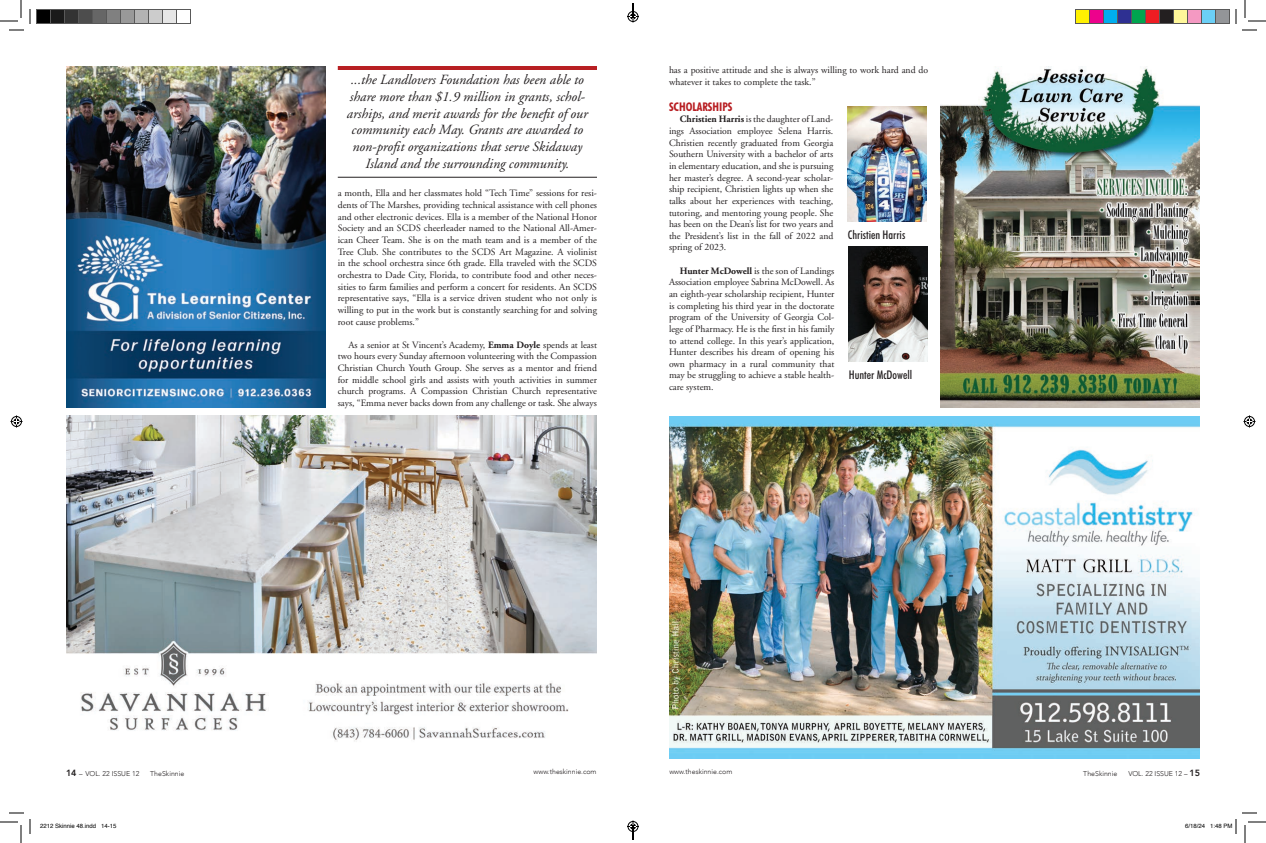
<style>
.page{position:relative;width:1266px;height:843px;background:#fff}
.page>*{position:absolute;margin:0;border:0;box-sizing:border-box;transform-origin:0 0}
.t1{font:italic 14px/16.8px "Adobe Garamond";color:#231f20;text-align:center}
.t2{font:500 condensed 12px "Futura BT";color:#231f20}
.t3{font:700 condensed 12px "Futura BT";color:#b81f23}
.t4{font:9.7px/11.6px "Adobe Garamond";color:#231f20;text-align:justify}
.t5{font:300 7px "Avenir";color:#231f20}
.t6{font:6px "Helvetica";color:#000}
.s1{font-weight:700}
.s2{font-weight:800;font-size:9px}
</style>
<div class="page">
<img style="left:941px;top:66px;width:259px;height:342px">
<img style="left:669px;top:416px;width:531px;height:342px">
<img style="left:848px;top:106px;width:79px;height:115px">
<img style="left:849px;top:246px;width:79px;height:116px">
<img style="left:66px;top:416px;width:531px;height:326px">
<img style="left:66px;top:66px;width:259px;height:342px">
<hr style="left:338px;top:66px;width:259px;height:4px;background:#b81f23">
<hr style="left:338px;top:177px;width:259px;height:1px;background:#231f20">
<svg style="left:0;top:0;width:31px;height:31px"></svg>
<svg style="left:0;top:812px;width:31px;height:31px"></svg>
<svg style="left:1235px;top:0;width:31px;height:31px"></svg>
<svg style="left:10px;top:416px;width:12px;height:12px"></svg>
<svg style="left:1244px;top:416px;width:12px;height:12px"></svg>
<div style="left:36px;top:10px;width:14px;height:14px;background:#000"></div>
<div style="left:36px;top:9px;width:15px;height:15px;border:1px solid #595959"></div>
<div style="left:50px;top:10px;width:14px;height:14px;background:#1a1a1a"></div>
<div style="left:50px;top:9px;width:15px;height:15px;border:1px solid #595959"></div>
<div style="left:64px;top:10px;width:14px;height:14px;background:#333"></div>
<div style="left:64px;top:9px;width:15px;height:15px;border:1px solid #595959"></div>
<div style="left:78px;top:10px;width:14px;height:14px;background:#4d4d4d"></div>
<div style="left:78px;top:9px;width:15px;height:15px;border:1px solid #595959"></div>
<div style="left:92px;top:10px;width:14px;height:14px;background:#666"></div>
<div style="left:92px;top:9px;width:15px;height:15px;border:1px solid #595959"></div>
<div style="left:106px;top:10px;width:14px;height:14px;background:#808080"></div>
<div style="left:106px;top:9px;width:15px;height:15px;border:1px solid #595959"></div>
<div style="left:120px;top:10px;width:14px;height:14px;background:#999"></div>
<div style="left:120px;top:9px;width:15px;height:15px;border:1px solid #595959"></div>
<div style="left:134px;top:10px;width:14px;height:14px;background:#b3b3b3"></div>
<div style="left:134px;top:9px;width:15px;height:15px;border:1px solid #595959"></div>
<div style="left:148px;top:10px;width:14px;height:14px;background:#ccc"></div>
<div style="left:148px;top:9px;width:15px;height:15px;border:1px solid #595959"></div>
<div style="left:162px;top:10px;width:14px;height:14px;background:#e6e6e6"></div>
<div style="left:162px;top:9px;width:15px;height:15px;border:1px solid #595959"></div>
<div style="left:176px;top:9px;width:15px;height:15px;border:1px solid #595959"></div>
<div style="left:1076px;top:10px;width:14px;height:14px;background:#fff101"></div>
<div style="left:1075px;top:9px;width:15px;height:15px;border:1px solid #595959"></div>
<div style="left:1090px;top:10px;width:14px;height:14px;background:#ed028c"></div>
<div style="left:1089px;top:9px;width:15px;height:15px;border:1px solid #595959"></div>
<div style="left:1104px;top:10px;width:14px;height:14px;background:#00aeef"></div>
<div style="left:1103px;top:9px;width:15px;height:15px;border:1px solid #595959"></div>
<div style="left:1118px;top:10px;width:14px;height:14px;background:#2e3092"></div>
<div style="left:1117px;top:9px;width:15px;height:15px;border:1px solid #595959"></div>
<div style="left:1132px;top:10px;width:14px;height:14px;background:#00a54f"></div>
<div style="left:1131px;top:9px;width:15px;height:15px;border:1px solid #595959"></div>
<div style="left:1146px;top:10px;width:14px;height:14px;background:#ee1d23"></div>
<div style="left:1145px;top:9px;width:15px;height:15px;border:1px solid #595959"></div>
<div style="left:1160px;top:10px;width:14px;height:14px;background:#231f20"></div>
<div style="left:1159px;top:9px;width:15px;height:15px;border:1px solid #595959"></div>
<div style="left:1174px;top:10px;width:14px;height:14px;background:#fff79a"></div>
<div style="left:1173px;top:9px;width:15px;height:15px;border:1px solid #595959"></div>
<div style="left:1188px;top:10px;width:14px;height:14px;background:#f499c2"></div>
<div style="left:1187px;top:9px;width:15px;height:15px;border:1px solid #595959"></div>
<div style="left:1202px;top:10px;width:14px;height:14px;background:#6bcff6"></div>
<div style="left:1201px;top:9px;width:15px;height:15px;border:1px solid #595959"></div>
<div style="left:1216px;top:10px;width:14px;height:14px;background:#939598"></div>
<div style="left:1215px;top:9px;width:15px;height:15px;border:1px solid #595959"></div>
<svg style="left:1235px;top:812px;width:31px;height:31px"></svg>
<svg style="left:627px;top:3px;width:12px;height:19px"></svg>
<svg style="left:627px;top:820px;width:12px;height:20px"></svg>
<p class="t1" style="left:347px;top:72px;width:243px">...the Landlovers Foundation has been able to share more than $1.9 million in grants, schol&shy;arships, and merit awards for the benefit of our community each May. Grants are awarded to non-profit organizations that serve Skidaway Island and the surrounding community.</p>
<p class="t4" style="left:669px;top:64px;width:261px">has a positive attitude and she is always willing to work hard and do whatever it takes to complete the task.”</p>
<p class="t3" style="left:669px;top:99px;width:65px">SCHOLARSHIPS</p>
<p class="t4" style="left:669px;top:114px;width:166px;text-indent:11px"><span class="s1">Christien Harris</span> is the daughter of Land&shy;ings Association employee Selena Harris.<br>Christien recently graduated from Georgia Southern University with a bachelor of arts in elementary education, and she is pursuing her master’s degree. A second-year scholar&shy;ship recipient, Christien lights up when she talks about her experiences with teaching, tutoring, and mentoring young people. She has been on the Dean’s list for two years and the President’s list in the fall of 2022 and spring of 2023.</p>
<p class="t4" style="left:669px;top:265px;width:167px;text-indent:11px"><span class="s1">Hunter McDowell</span> is the son of Landings Association employee Sabrina McDowell. As an eighth-year scholarship recipient, Hunter is completing his third year in the doctorate program of the University of Georgia Col&shy;lege of Pharmacy. He is the first in his family to attend college. In this year’s application, Hunter describes his dream of opening his own pharmacy in a rural community that may be struggling to achieve a stable health&shy;care system.</p>
<p class="t4" style="left:338px;top:188px;width:261px">a month, Ella and her classmates hold “Tech Time” sessions for resi&shy;dents of The Marshes, providing technical assistance with cell phones and other electronic devices. Ella is a member of the National Honor Society and an SCDS cheerleader named to the National All-Amer&shy;ican Cheer Team. She is on the math team and is a member of the Tree Club. She contributes to the SCDS Art Magazine. A violinist in the school orchestra since 6th grade. Ella traveled with the SCDS orchestra to Dade City, Florida, to contribute food and other neces&shy;sities to farm families and perform a concert for residents. An SCDS representative says, “Ella is a service driven student who not only is willing to put in the work but is constantly searching for and solving root cause problems.”</p>
<p class="t4" style="left:338px;top:339px;width:261px;text-indent:11px">As a senior at St Vincent’s Academy, <span class="s1">Emma Doyle</span> spends at least two hours every Sunday afternoon volunteering with the Compassion Christian Church Youth Group. She serves as a mentor and friend for middle school girls and assists with youth activities in summer church programs. A Compassion Christian Church representative says, “Emma never backs down from any challenge or task. She always</p>
<p class="t2" style="left:848px;top:227px;width:59px">Christien Harris</p>
<p class="t2" style="left:849px;top:367px;width:65px">Hunter McDowell</p>
<p class="t5" style="left:66px;top:770px;width:75px"><span class="s2">14</span> – VOL. 22 ISSUE 12</p>
<p class="t5" style="left:150px;top:770px;width:36px">TheSkinnie</p>
<p class="t5" style="left:534px;top:768px;width:65px">www.theskinnie.com</p>
<p class="t5" style="left:669px;top:768px;width:65px">www.theskinnie.com</p>
<p class="t5" style="left:1083px;top:770px;width:36px">TheSkinnie</p>
<p class="t5" style="left:1128px;top:770px;width:73px">VOL. 22 ISSUE 12 – <span class="s2">15</span></p>
<p class="t6" style="left:40px;top:821px;width:78px">2212 Skinnie 48.indd 14-15</p>
<p class="t6" style="left:1185px;top:821px;width:49px">6/18/24 1:48 PM</p>
</div>
